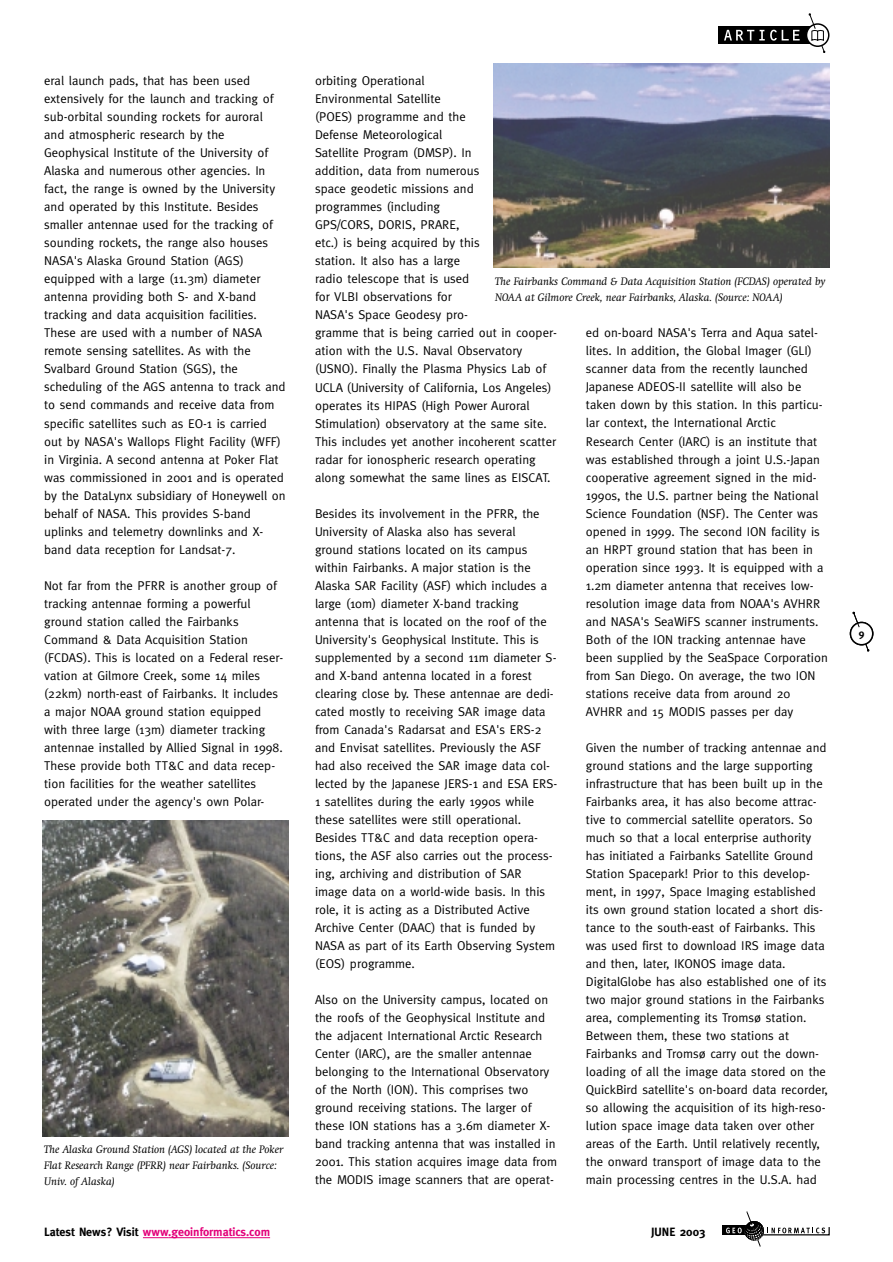
<style>
.page{position:relative;width:893px;height:1262px;background:#fff}
.page>*{position:absolute;margin:0;border:0;box-sizing:border-box;transform-origin:0 0}
.t1{font:12.75px/18px "Meta";color:#000}
.t2{font:700 12px "Meta";color:#e3007a}
.t3{font:700 12px "Meta";color:#000}
.t4{font:italic 11.25px/15.8px "Swift";color:#000}
.t5{font:700 10.5px "Meta";color:#000}
.s1{color:#000}
</style>
<div class="page">
<div style="left:722px;top:1225px;width:29px;height:10px;background:#000"></div>
<svg style="left:726px;top:1211px;width:104px;height:35px"></svg>
<svg style="left:143px;top:1237px;width:25px;height:1px"></svg>
<hr style="left:168px;top:1237px;width:45px;height:1px;background:#e3007a">
<hr style="left:213px;top:1237px;width:57px;height:1px;background:#e3007a">
<div style="left:717px;top:27px;width:100px;height:17px;background:#000"></div>
<svg style="left:724px;top:30px;width:40px;height:10px"></svg>
<svg style="left:770px;top:30px;width:29px;height:11px"></svg>
<svg style="left:805px;top:23px;width:24px;height:24px"></svg>
<svg style="left:809px;top:14px;width:15px;height:39px"></svg>
<svg style="left:863px;top:643px;width:5px;height:8px"></svg>
<svg style="left:849px;top:621px;width:24px;height:24px"></svg>
<svg style="left:853px;top:612px;width:6px;height:16px"></svg>
<img style="left:43px;top:820px;width:245px;height:316px">
<img style="left:493px;top:64px;width:336px;height:204px">
<p class="t1" style="left:44px;top:73px;width:243px">eral launch pads, that has been used extensively for the launch and tracking of sub-orbital sounding rockets for auroral and atmospheric research by the Geophysical Institute of the University of Alaska and numerous other agencies. In fact, the range is owned by the University and operated by this Institute. Besides smaller antennae used for the tracking of sounding rockets, the range also houses NASA's Alaska Ground Station (AGS) equipped with a large (11.3m) diameter antenna providing both S- and X-band tracking and data acquisition facilities.<br>These are used with a number of NASA remote sensing satellites. As with the Svalbard Ground Station (SGS), the scheduling of the AGS antenna to track and to send commands and receive data from specific satellites such as EO-1 is carried out by NASA's Wallops Flight Facility (WFF) in Virginia. A second antenna at Poker Flat was commissioned in 2001 and is operated by the DataLynx subsidiary of Honeywell on behalf of NASA. This provides S-band uplinks and telemetry downlinks and X&shy;band data reception for Landsat-7.</p>
<p class="t1" style="left:44px;top:577px;width:241px">Not far from the PFRR is another group of tracking antennae forming a powerful ground station called the Fairbanks Command &amp; Data Acquisition Station (FCDAS). This is located on a Federal reser&shy;vation at Gilmore Creek, some 14 miles (22km) north-east of Fairbanks. It includes a major NOAA ground station equipped with three large (13m) diameter tracking antennae installed by Allied Signal in 1998.<br>These provide both TT&amp;C and data recep&shy;tion facilities for the weather satellites operated under the agency's own Polar-</p>
<p class="t4" style="left:44px;top:1142px;width:241px">The Alaska Ground Station (AGS) located at the Poker<br>Flat Research Range (PFRR) near Fairbanks. (Source:<br>Univ. of Alaska)</p>
<p class="t1" style="left:315px;top:73px;width:243px">orbiting Operational<br>Environmental Satellite<br>(POES) programme and the<br>Defense Meteorological<br>Satellite Program (DMSP). In<br>addition, data from numerous<br>space geodetic missions and<br>programmes (including<br>GPS/CORS, DORIS, PRARE,<br>etc.) is being acquired by this<br>station. It also has a large<br>radio telescope that is used<br>for VLBI observations for<br>NASA's Space Geodesy pro-<br>gramme that is being carried out in cooper&shy;ation with the U.S. Naval Observatory (USNO). Finally the Plasma Physics Lab of<br>UCLA (University of California, Los Angeles) operates its HIPAS (High Power Auroral<br>Stimulation) observatory at the same site.<br>This includes yet another incoherent scatter radar for ionospheric research operating along somewhat the same lines as EISCAT.</p>
<p class="t1" style="left:315px;top:505px;width:244px">Besides its involvement in the PFRR, the University of Alaska also has several<br>ground stations located on its campus within Fairbanks. A major station is the Alaska SAR Facility (ASF) which includes a large (10m) diameter X-band tracking antenna that is located on the roof of the University's Geophysical Institute. This is supplemented by a second 11m diameter S&shy;and X-band antenna located in a forest clearing close by. These antennae are dedi&shy;cated mostly to receiving SAR image data from Canada's Radarsat and ESA's ERS-2 and Envisat satellites. Previously the ASF had also received the SAR image data col&shy;lected by the Japanese JERS-1 and ESA ERS-1 satellites during the early 1990s while these satellites were still operational.<br>Besides TT&amp;C and data reception opera&shy;tions, the ASF also carries out the process&shy;ing, archiving and distribution of SAR image data on a world-wide basis. In this role, it is acting as a Distributed Active Archive Center (DAAC) that is funded by NASA as part of its Earth Observing System (EOS) programme.</p>
<p class="t1" style="left:315px;top:991px;width:244px">Also on the University campus, located on the roofs of the Geophysical Institute and the adjacent International Arctic Research Center (IARC), are the smaller antennae belonging to the International Observatory of the North (ION). This comprises two ground receiving stations. The larger of these ION stations has a 3.6m diameter X&shy;band tracking antenna that was installed in 2001. This station acquires image data from the MODIS image scanners that are operat-</p>
<p class="t4" style="left:495px;top:274px;width:332px">The Fairbanks Command &amp; Data Acquisition Station (FCDAS) operated by<br>NOAA at Gilmore Creek, near Fairbanks, Alaska. (Source: NOAA)</p>
<p class="t1" style="left:586px;top:325px;width:243px">ed on-board NASA's Terra and Aqua satel&shy;lites. In addition, the Global Imager (GLI) scanner data from the recently launched Japanese ADEOS-II satellite will also be taken down by this station. In this particu&shy;lar context, the International Arctic<br>Research Center (IARC) is an institute that was established through a joint U.S.-Japan cooperative agreement signed in the mid-1990s, the U.S. partner being the National Science Foundation (NSF). The Center was opened in 1999. The second ION facility is an HRPT ground station that has been in operation since 1993. It is equipped with a 1.2m diameter antenna that receives low&shy;resolution image data from NOAA's AVHRR and NASA's SeaWiFS scanner instruments.<br>Both of the ION tracking antennae have been supplied by the SeaSpace Corporation from San Diego. On average, the two ION stations receive data from around 20<br>AVHRR and 15 MODIS passes per day</p>
<p class="t1" style="left:586px;top:739px;width:243px">Given the number of tracking antennae and ground stations and the large supporting infrastructure that has been built up in the Fairbanks area, it has also become attrac&shy;tive to commercial satellite operators. So much so that a local enterprise authority has initiated a Fairbanks Satellite Ground Station Spacepark! Prior to this develop&shy;ment, in 1997, Space Imaging established its own ground station located a short dis&shy;tance to the south-east of Fairbanks. This was used first to download IRS image data and then, later, IKONOS image data.<br>DigitalGlobe has also established one of its two major ground stations in the Fairbanks area, complementing its Tromsø station.<br>Between them, these two stations at Fairbanks and Tromsø carry out the down&shy;loading of all the image data stored on the QuickBird satellite's on-board data recorder, so allowing the acquisition of its high-reso&shy;lution space image data taken over other areas of the Earth. Until relatively recently, the onward transport of image data to the main processing centres in the U.S.A. had</p>
<p class="t2" style="left:44px;top:1227px;width:227px"><span class="s1">Latest News? Visit</span> www.geoinformatics.com</p>
<p class="t3" style="left:651px;top:1227px;width:56px">JUNE 2003</p>
<p class="t5" style="left:858px;top:629px;width:7px">9</p>
</div>
